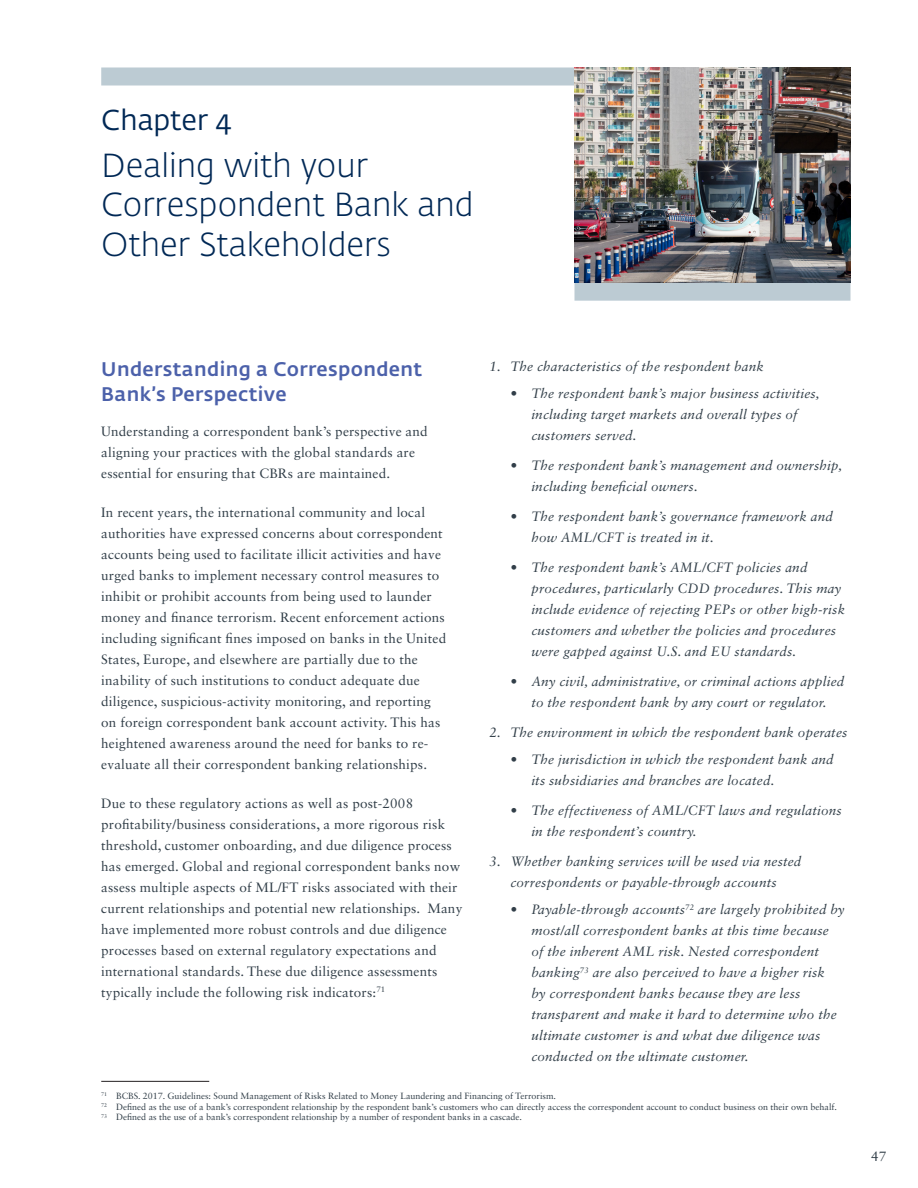
<style>
.page{position:relative;width:918px;height:1188px;background:#fff}
.page>*{position:absolute;margin:0;border:0;box-sizing:border-box;transform-origin:0 0}
.t1{font:300 33px/39.6px "Fedra Sans Std";color:#002855}
.t2{font:28.5px "Fedra Sans Std";color:#002855}
.t3{font:500 19.5px/25.5px "Fedra Sans Std";letter-spacing:.02em;color:#4c61aa}
.Body{font:13.5px/21px "Sabon LT Std";letter-spacing:.015em;color:#313e48}
.t4{font:italic 13.5px/21px "Sabon LT Std";letter-spacing:.015em;color:#313e48}
.Footnote{font:9px "Sabon LT Std";color:#313e48}
</style>
<div class="page">
<hr style="left:101px;top:1081px;width:108px;height:1px;background:#231f20">
<div style="left:101px;top:68px;width:589px;height:18px;background:#bccbd3"></div>
<div style="left:575px;top:283px;width:276px;height:18px;background:#bccbd3"></div>
<img style="left:574px;top:68px;width:276px;height:215px">
<p class="t2" style="left:101px;top:103px;width:132px">Chapter 4</p>
<p class="t1" style="left:101px;top:146px;width:374px">Dealing with your<br>Correspondent Bank and<br>Other Stakeholders</p>
<p class="t3" style="left:101px;top:356px;width:323px">Understanding a Correspondent<br>Bank’s Perspective</p>
<p class="Body" style="left:101px;top:421px;width:328px">Understanding a correspondent bank’s perspective and aligning your practices with the global standards are essential for ensuring that CBRs are maintained.</p>
<p class="Body" style="left:101px;top:502px;width:346px">In recent years, the international community and local authorities have expressed concerns about correspondent accounts being used to facilitate illicit activities and have urged banks to implement necessary control measures to inhibit or prohibit accounts from being used to launder money and finance terrorism. Recent enforcement actions including significant fines imposed on banks in the United States, Europe, and elsewhere are partially due to the inability of such institutions to conduct adequate due diligence, suspicious-activity monitoring, and reporting on foreign correspondent bank account activity. This has heightened awareness around the need for banks to re&shy;evaluate all their correspondent banking relationships.</p>
<p class="Body" style="left:101px;top:793px;width:363px">Due to these regulatory actions as well as post-2008 profitability/business considerations, a more rigorous risk threshold, customer onboarding, and due diligence process has emerged. Global and regional correspondent banks now assess multiple aspects of ML/FT risks associated with their current relationships and potential new relationships. Many have implemented more robust controls and due diligence processes based on external regulatory expectations and international standards. These due diligence assessments typically include the following risk indicators:<sup>71</sup></p>
<p class="t4" style="left:489px;top:356px;width:276px">1. The characteristics of the respondent bank</p>
<p class="t4" style="left:531px;top:383px;width:290px;text-indent:-21px">• The respondent bank’s major business activities, including target markets and overall types of customers served.</p>
<p class="t4" style="left:531px;top:455px;width:312px;text-indent:-21px">• The respondent bank’s management and ownership, including beneficial owners.</p>
<p class="t4" style="left:531px;top:506px;width:303px;text-indent:-21px">• The respondent bank’s governance framework and how AML/CFT is treated in it.</p>
<p class="t4" style="left:531px;top:557px;width:315px;text-indent:-21px">• The respondent bank’s AML/CFT policies and procedures, particularly CDD procedures. This may include evidence of rejecting PEPs or other high-risk customers and whether the policies and procedures were gapped against U.S. and EU standards.</p>
<p class="t4" style="left:510px;top:671px;width:336px;text-align:center">• Any civil, administrative, or criminal actions applied to the respondent bank by any court or regulator.</p>
<p class="t4" style="left:489px;top:722px;width:360px">2. The environment in which the respondent bank operates</p>
<p class="t4" style="left:531px;top:749px;width:304px;text-indent:-21px">• The jurisdiction in which the respondent bank and its subsidiaries and branches are located.</p>
<p class="t4" style="left:531px;top:800px;width:312px;text-indent:-21px">• The effectiveness of AML/CFT laws and regulations in the respondent’s country.</p>
<p class="t4" style="left:489px;top:851px;width:314px;text-align:center">3. Whether banking services will be used via nested correspondents or payable-through accounts</p>
<p class="t4" style="left:531px;top:899px;width:315px;text-indent:-21px">• Payable-through accounts<sup>72</sup> are largely prohibited by most/all correspondent banks at this time because<br>of the inherent AML risk. Nested correspondent banking<sup>73</sup> are also perceived to have a higher risk<br>by correspondent banks because they are less transparent and make it hard to determine who the ultimate customer is and what due diligence was conducted on the ultimate customer.</p>
<p class="Footnote" style="left:101px;top:1090px;width:456px"><sup>71</sup> BCBS. 2017. Guidelines: Sound Management of Risks Related to Money Laundering and Financing of Terrorism.</p>
<p class="Footnote" style="left:101px;top:1101px;width:737px"><sup>72</sup> Defined as the use of a bank’s correspondent relationship by the respondent bank’s customers who can directly access the correspondent account to conduct business on their own behalf.</p>
<p class="Footnote" style="left:101px;top:1112px;width:422px"><sup>73</sup> Defined as the use of a bank’s correspondent relationship by a number of respondent banks in a cascade.</p>
<p class="Body" style="left:871px;top:1145px;width:17px">47</p>
</div>
